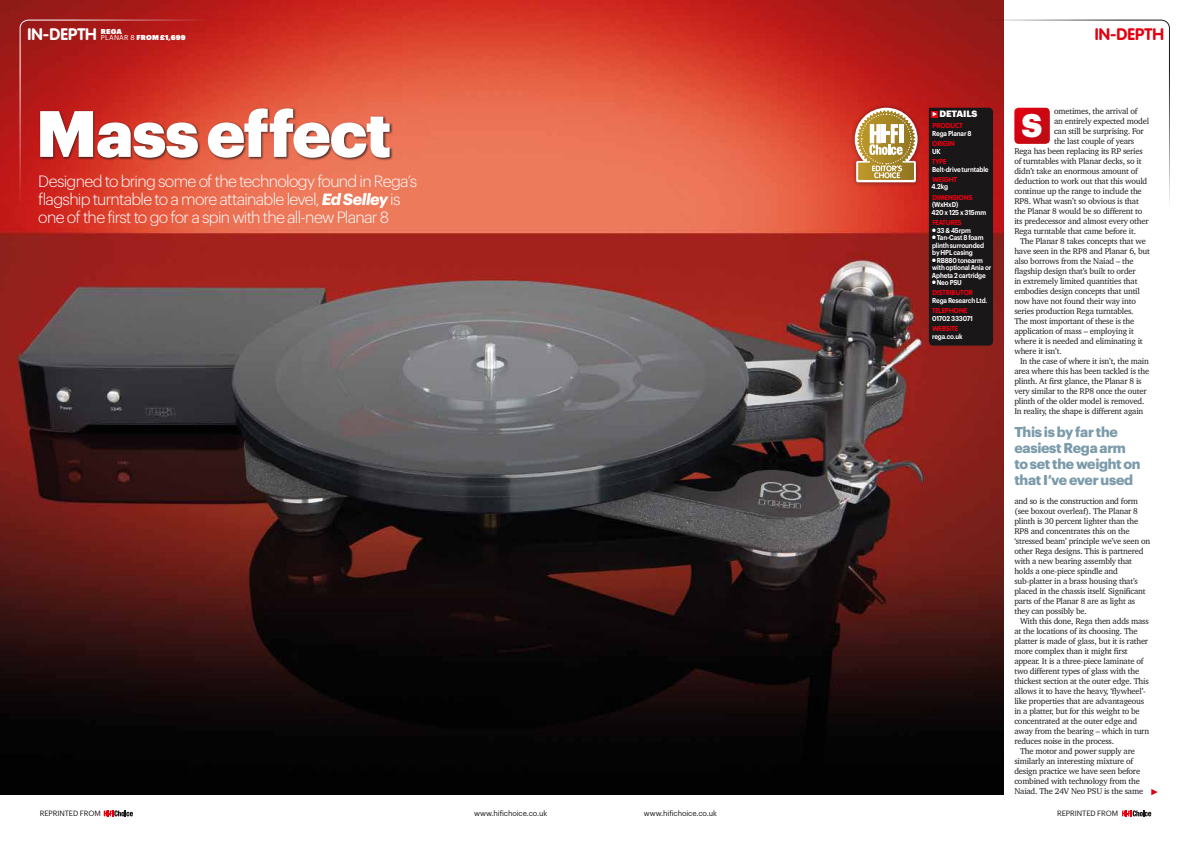
<style>
.page{position:relative;width:1191px;height:842px;background:#fff}
.page>*{position:absolute;margin:0;border:0;box-sizing:border-box;transform-origin:0 0}
.t1{font:900 64px "Graphik";letter-spacing:-.02em;color:#fff}
.t2{font:900 32px "Graphik";color:#fff}
.t3{font:700 16.5px "VAG Rounded Std";letter-spacing:.005em;color:#e30010}
.t4{font:700 16.5px "VAG Rounded Std";letter-spacing:.005em;color:#fff}
.t5{font:300 16px/18px "Graphik";letter-spacing:-.045em;color:#fff}
.t6{font:700 14px/16px "Graphik";letter-spacing:-.02em;color:#7b9baa}
.t7{font:900 9px "Graphik";letter-spacing:-.015em;color:#fff}
.t8{font:8.5px/10px "Charter BT";letter-spacing:-.025em;color:#1a1719}
.t9{font:7.5px "Graphik";letter-spacing:-.015em;color:#1a1719}
.t10{font:600 7px/7.5px "Graphik";letter-spacing:-.02em;color:#fff;scale:.9 1}
.t11{font:900 7px "VAG Rounded Std";color:#e30010}
.t12{font:7px "Graphik Super";letter-spacing:.02em;color:#fff}
.s1{font-family:"Graphik"}
.s2{font-weight:700;font-style:italic}
</style>
<div class="page">
<img style="left:0;top:0;width:1003px;height:794px">
<div style="left:850px;top:103px;width:72px;height:84px;background:#1a1719;opacity:.5"></div>
<svg style="left:854px;top:108px;width:63px;height:74px"></svg>
<svg style="left:952px;top:20px;width:218px;height:217px"></svg>
<svg style="left:104px;top:810px;width:29px;height:6px"></svg>
<svg style="left:1122px;top:810px;width:29px;height:6px"></svg>
<svg style="left:20px;top:20px;width:217px;height:217px;background:#ca3126"></svg>
<div style="left:929px;top:108px;width:64px;height:238px;background:#1a1719"></div>
<div style="left:39px;top:107px;width:354px;height:54px;background:#1a1719;opacity:.8"></div>
<svg style="left:1151px;top:789px;width:6px;height:6px"></svg>
<svg style="left:1014px;top:108px;width:35px;height:36px"></svg>
<h3 class="t4" style="left:27px;top:25px;width:71px">IN-DEPTH</h3>
<p class="t12" style="left:101px;top:32px;width:86px"><span class="s1">PLANAR 8</span> FROM £1,699</p>
<p class="t12" style="left:101px;top:26px;width:22px">REGA</p>
<h3 class="t3" style="left:1094px;top:25px;width:71px">IN-DEPTH</h3>
<h1 class="t1" style="left:36px;top:84px;width:357px">Mass effect</h1>
<h3 class="t5" style="left:38px;top:171px;width:380px">Designed to bring some of the technology found in Rega’s flagship turntable to a more attainable level, <span class="s2">Ed Selley</span> is one of the first to go for a spin with the all-new Planar 8</h3>
<p class="t7" style="left:939px;top:107px;width:39px">DETAILS</p>
<p class="t11" style="left:932px;top:122px;width:32px">PRODUCT</p>
<p class="t10" style="left:932px;top:129px;width:45px">Rega Planar 8</p>
<p class="t11" style="left:932px;top:139px;width:24px">ORIGIN</p>
<p class="t10" style="left:932px;top:147px;width:11px">UK</p>
<p class="t11" style="left:932px;top:157px;width:16px">TYPE</p>
<p class="t10" style="left:932px;top:165px;width:64px">Belt-drive turntable</p>
<p class="t11" style="left:932px;top:175px;width:26px">WEIGHT</p>
<p class="t10" style="left:931px;top:182px;width:20px">4.2kg</p>
<p class="t11" style="left:932px;top:193px;width:41px">DIMENSIONS</p>
<p class="t10" style="left:931px;top:200px;width:62px">(WxHxD)<br>420 x 125 x 315mm</p>
<p class="t11" style="left:932px;top:218px;width:31px">FEATURES</p>
<p class="t10" style="left:932px;top:226px;width:45px">● 33 &amp; 45rpm</p>
<p class="t10" style="left:932px;top:233px;width:59px;text-align:justify">● Tan-Cast 8 foam plinth surrounded by HPL casing</p>
<p class="t10" style="left:931px;top:256px;width:68px">● RB880 tonearm with optional Ania or<br>Apheta 2 cartridge</p>
<p class="t10" style="left:932px;top:278px;width:35px">● Neo PSU</p>
<p class="t11" style="left:932px;top:289px;width:42px">DISTRIBUTOR</p>
<p class="t10" style="left:932px;top:296px;width:63px">Rega Research Ltd.</p>
<p class="t11" style="left:932px;top:306px;width:37px">TELEPHONE</p>
<p class="t10" style="left:932px;top:314px;width:47px">01702 333071</p>
<p class="t11" style="left:932px;top:324px;width:27px">WEBSITE</p>
<p class="t10" style="left:932px;top:332px;width:36px">rega.co.uk</p>
<p class="t8" style="left:1054px;top:106px;width:85px">ometimes, the arrival of</p>
<p class="t8" style="left:1054px;top:116px;width:97px">an entirely expected model</p>
<p class="t8" style="left:1054px;top:126px;width:91px">can still be surprising. For</p>
<p class="t8" style="left:1054px;top:136px;width:82px">the last couple of years</p>
<p class="t8" style="left:1014px;top:146px;width:130px">Rega has been replacing its RP series</p>
<p class="t8" style="left:1014px;top:156px;width:129px">of turntables with Planar decks, so it</p>
<p class="t8" style="left:1014px;top:166px;width:125px">didn’t take an enormous amount of</p>
<p class="t8" style="left:1014px;top:176px;width:134px">deduction to work out that this would</p>
<p class="t8" style="left:1014px;top:186px;width:129px">continue up the range to include the</p>
<p class="t8" style="left:1014px;top:196px;width:126px">RP8. What wasn’t so obvious is that</p>
<p class="t8" style="left:1014px;top:206px;width:129px">the Planar 8 would be so different to</p>
<p class="t8" style="left:1014px;top:216px;width:136px">its predecessor and almost every other</p>
<p class="t8" style="left:1014px;top:226px;width:123px">Rega turntable that came before it.</p>
<p class="t8" style="left:1020px;top:236px;width:127px">The Planar 8 takes concepts that we</p>
<p class="t8" style="left:1014px;top:246px;width:137px">have seen in the RP8 and Planar 6, but</p>
<p class="t8" style="left:1014px;top:256px;width:121px">also borrows from the Naiad – the</p>
<p class="t8" style="left:1014px;top:266px;width:123px">flagship design that’s built to order</p>
<p class="t8" style="left:1014px;top:276px;width:125px">in extremely limited quantities that</p>
<p class="t8" style="left:1014px;top:286px;width:127px">embodies design concepts that until</p>
<p class="t8" style="left:1014px;top:296px;width:123px">now have not found their way into</p>
<p class="t8" style="left:1014px;top:306px;width:121px">series production Rega turntables.</p>
<p class="t8" style="left:1014px;top:316px;width:121px">The most important of these is the</p>
<p class="t8" style="left:1014px;top:326px;width:121px">application of mass – employing it</p>
<p class="t8" style="left:1014px;top:336px;width:130px">where it is needed and eliminating it</p>
<p class="t8" style="left:1014px;top:346px;width:49px">where it isn’t.</p>
<p class="t8" style="left:1020px;top:356px;width:130px">In the case of where it isn’t, the main</p>
<p class="t8" style="left:1014px;top:366px;width:136px">area where this has been tackled is the</p>
<p class="t8" style="left:1014px;top:376px;width:129px">plinth. At first glance, the Planar 8 is</p>
<p class="t8" style="left:1014px;top:386px;width:134px">very similar to the RP8 once the outer</p>
<p class="t8" style="left:1014px;top:396px;width:131px">plinth of the older model is removed.</p>
<p class="t8" style="left:1014px;top:406px;width:130px">In reality, the shape is different again</p>
<h2 class="t2" style="left:1021px;top:101px;width:22px">S</h2>
<h3 class="t6" style="left:1014px;top:423px;width:128px">This is by far the easiest Rega arm to set the weight on that I’ve ever used</h3>
<p class="t8" style="left:1014px;top:496px;width:137px">and so is the construction and form (see boxout overleaf). The Planar 8 plinth is 30 percent lighter than the RP8 and concentrates this on the ‘stressed beam’ principle we’ve seen on other Rega designs. This is partnered with a new bearing assembly that holds a one-piece spindle and sub-platter in a brass housing that’s placed in the chassis itself. Significant parts of the Planar 8 are as light as they can possibly be.</p>
<p class="t8" style="left:1020px;top:616px;width:130px">With this done, Rega then adds mass</p>
<p class="t8" style="left:1014px;top:626px;width:125px">at the locations of its choosing. The</p>
<p class="t8" style="left:1014px;top:636px;width:135px">platter is made of glass, but it is rather</p>
<p class="t8" style="left:1014px;top:646px;width:115px">more complex than it might first</p>
<p class="t8" style="left:1014px;top:656px;width:131px">appear. It is a three-piece laminate of</p>
<p class="t8" style="left:1014px;top:666px;width:126px">two different types of glass with the</p>
<p class="t8" style="left:1014px;top:676px;width:136px">thickest section at the outer edge. This</p>
<p class="t8" style="left:1014px;top:686px;width:133px">allows it to have the heavy, ‘flywheel’-</p>
<p class="t8" style="left:1014px;top:696px;width:131px">like properties that are advantageous</p>
<p class="t8" style="left:1014px;top:706px;width:127px">in a platter, but for this weight to be</p>
<p class="t8" style="left:1014px;top:716px;width:124px">concentrated at the outer edge and</p>
<p class="t8" style="left:1014px;top:726px;width:136px">away from the bearing – which in turn</p>
<p class="t8" style="left:1014px;top:736px;width:101px">reduces noise in the process.</p>
<p class="t8" style="left:1020px;top:746px;width:116px">The motor and power supply are</p>
<p class="t8" style="left:1014px;top:756px;width:120px">similarly an interesting mixture of</p>
<p class="t8" style="left:1014px;top:766px;width:127px">design practice we have seen before</p>
<p class="t8" style="left:1014px;top:776px;width:127px">combined with technology from the</p>
<p class="t8" style="left:1014px;top:786px;width:130px">Naiad. The 24V Neo PSU is the same</p>
<p class="t9" style="left:40px;top:808px;width:63px">REPRINTED FROM</p>
<p class="t9" style="left:474px;top:808px;width:75px">www.hifichoice.co.uk</p>
<p class="t9" style="left:643px;top:808px;width:75px">www.hifichoice.co.uk</p>
<p class="t9" style="left:1057px;top:808px;width:63px">REPRINTED FROM</p>
</div>
